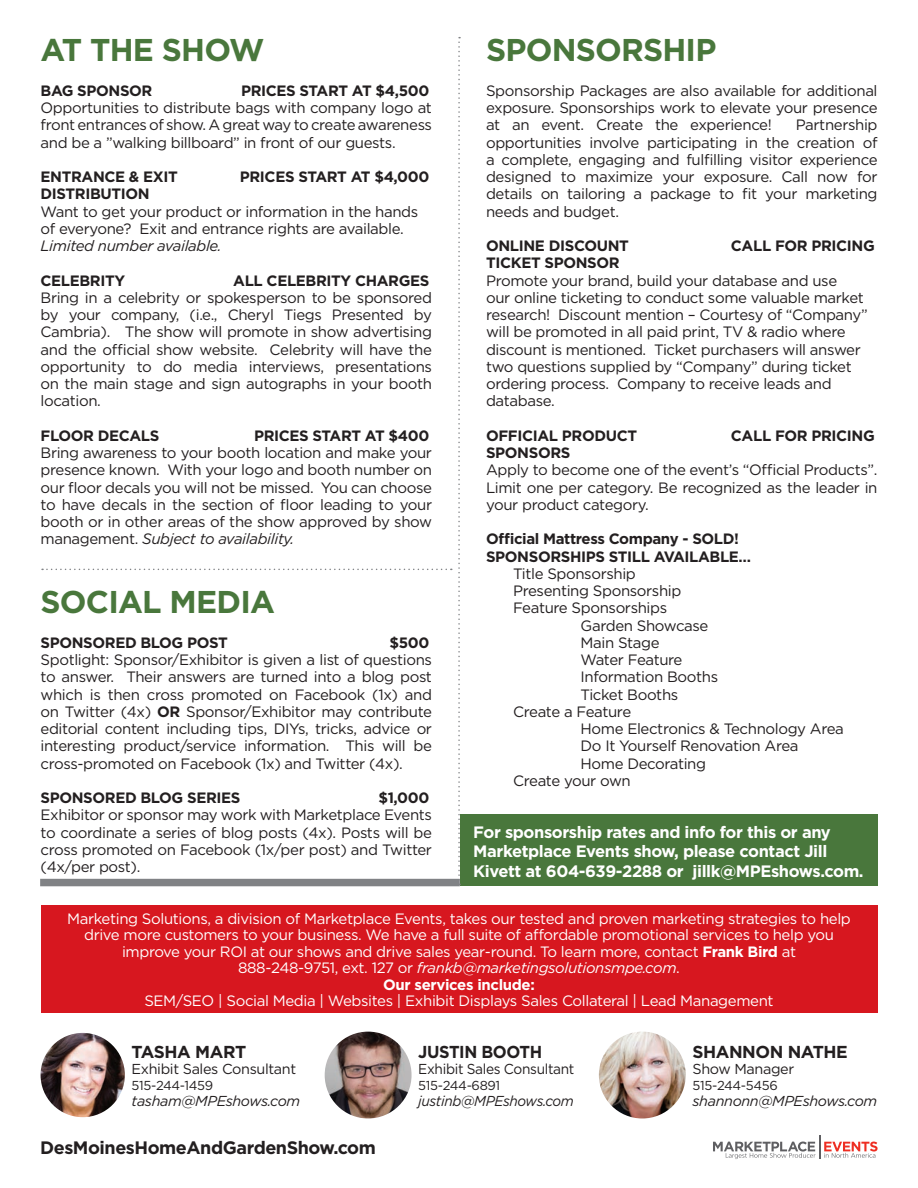
<style>
.page{position:relative;width:918px;height:1188px;background:#fff}
.page>*{position:absolute;margin:0;border:0;box-sizing:border-box;transform-origin:0 0}
.t1{font:700 31.5px "Gotham";letter-spacing:-.025em;color:#49773c}
.t2{font:700 18px "Gotham";letter-spacing:-.025em;color:#231f20}
.t3{font:700 17.25px "Gotham";letter-spacing:-.025em;color:#231f20}
.t4{font:700 17.25px "Gotham";letter-spacing:-.025em;color:#231f20;scale:.95 1}
.t5{font:700 16.5px/19.5px "Gotham";letter-spacing:-.025em;color:#fff}
.t6{font:15px/17.2px "Gotham";letter-spacing:-.025em;color:#231f20;text-align:justify}
.t7{font:15px/16.5px "Gotham";letter-spacing:-.025em;color:#fff;text-align:center}
.t8{font:700 15px/17.2px "Gotham";letter-spacing:-.025em;color:#231f20}
.t9{font:italic 15px "Gotham";letter-spacing:-.025em;color:#231f20}
.t10{font:italic 14.4px "Gotham";letter-spacing:-.025em;color:#231f20}
.t11{font:14.4px "Gotham";letter-spacing:-.025em;color:#231f20}
.t12{font:14.4px "Gotham";letter-spacing:-.025em;color:#231f20;scale:.95 1}
.t13{font:italic 14.4px "Gotham";letter-spacing:-.025em;color:#231f20;scale:.95 1}
.t14{font:12.9px "Gotham";letter-spacing:-.025em;color:#231f20}
.s1{font-style:italic}
.s2{font-weight:700}
</style>
<div class="page">
<div style="left:460px;top:815px;width:418px;height:71px;background:#49773c"></div>
<hr style="left:819px;top:1135px;width:2px;height:23px;background:#5f5f62">
<svg style="left:713px;top:1142px;width:103px;height:17px"></svg>
<svg style="left:824px;top:1142px;width:54px;height:16px"></svg>
<svg style="left:42px;top:569px;width:410px;height:1px"></svg>
<svg style="left:458px;top:37px;width:2px;height:842px"></svg>
<div style="left:40px;top:879px;width:420px;height:7px;background:#808285"></div>
<div style="left:41px;top:905px;width:837px;height:108px;background:#d7171f"></div>
<img style="left:599px;top:1032px;width:87px;height:86px;border-radius:43px">
<img style="left:41px;top:1033px;width:84px;height:84px;border-radius:42px">
<img style="left:325px;top:1032px;width:87px;height:86px;border-radius:43px">
<h1 class="t1" style="left:41px;top:29px;width:225px">AT THE SHOW</h1>
<p class="t8" style="left:41px;top:82px;width:113px">BAG SPONSOR</p>
<p class="t8" style="left:241px;top:82px;width:190px">PRICES START AT $4,500</p>
<p class="t6" style="left:41px;top:99px;width:393px">Opportunities to distribute bags with company logo at front entrances of show. A great way to create awareness and be a ”walking billboard” in front of our guests.</p>
<p class="t8" style="left:41px;top:168px;width:139px">ENTRANCE &amp; EXIT</p>
<p class="t8" style="left:240px;top:168px;width:191px">PRICES START AT $4,000</p>
<p class="t8" style="left:41px;top:185px;width:111px">DISTRIBUTION</p>
<p class="t6" style="left:41px;top:202px;width:379px">Want to get your product or information in the hands of everyone? Exit and entrance rights are available.</p>
<p class="t9" style="left:41px;top:236px;width:183px">Limited number available.</p>
<p class="t8" style="left:41px;top:272px;width:86px">CELEBRITY</p>
<p class="t8" style="left:233px;top:272px;width:198px">ALL CELEBRITY CHARGES</p>
<p class="t6" style="left:41px;top:289px;width:393px">Bring in a celebrity or spokesperson to be sponsored by your company, (i.e., Cheryl Tiegs Presented by Cambria). The show will promote in show advertising and the official show website. Celebrity will have the opportunity to do media interviews, presentations on the main stage and sign autographs in your booth location.</p>
<p class="t8" style="left:41px;top:427px;width:120px">FLOOR DECALS</p>
<p class="t8" style="left:254px;top:427px;width:177px">PRICES START AT $400</p>
<p class="t6" style="left:41px;top:444px;width:393px">Bring awareness to your booth location and make your presence known. With your logo and booth number on our floor decals you will not be missed. You can choose to have decals in the section of floor leading to your booth or in other areas of the show approved by show management. <span class="s1">Subject to availability.</span></p>
<h1 class="t1" style="left:41px;top:581px;width:236px">SOCIAL MEDIA</h1>
<p class="t8" style="left:41px;top:634px;width:189px">SPONSORED BLOG POST</p>
<p class="t8" style="left:389px;top:634px;width:41px">$500</p>
<p class="t6" style="left:41px;top:651px;width:393px">Spotlight: Sponsor/Exhibitor is given a list of questions to answer. Their answers are turned into a blog post which is then cross promoted on Facebook (1x) and on Twitter (4x) <span class="s2">OR</span> Sponsor/Exhibitor may contribute editorial content including tips, DIYs, tricks, advice or interesting product/service information. This will be cross-promoted on Facebook (1x) and Twitter (4x).</p>
<p class="t8" style="left:41px;top:789px;width:201px">SPONSORED BLOG SERIES</p>
<p class="t8" style="left:378px;top:789px;width:52px">$1,000</p>
<p class="t6" style="left:41px;top:806px;width:393px">Exhibitor or sponsor may work with Marketplace Events to coordinate a series of blog posts (4x). Posts will be cross promoted on Facebook (1x/per post) and Twitter (4x/per post).</p>
<h1 class="t1" style="left:486px;top:29px;width:232px">SPONSORSHIP</h1>
<p class="t6" style="left:486px;top:82px;width:393px">Sponsorship Packages are also available for additional exposure. Sponsorships work to elevate your presence at an event. Create the experience!</p>
<p class="t6" style="left:486px;top:116px;width:393px;text-indent:310px">Partnership opportunities involve participating in the creation of a complete, engaging and fulfilling visitor experience designed to maximize your exposure. Call now for details on tailoring a package to fit your marketing needs and budget.</p>
<p class="t8" style="left:486px;top:237px;width:144px">ONLINE DISCOUNT</p>
<p class="t8" style="left:731px;top:237px;width:145px">CALL FOR PRICING</p>
<p class="t8" style="left:486px;top:254px;width:135px">TICKET SPONSOR</p>
<p class="t6" style="left:486px;top:271px;width:383px;text-align:left">Promote your brand, build your database and use<br>our online ticketing to conduct some valuable market research! Discount mention – Courtesy of “Company” will be promoted in all paid print, TV &amp; radio where discount is mentioned. Ticket purchasers will answer two questions supplied by “Company” during ticket ordering process. Company to receive leads and database.</p>
<p class="t8" style="left:486px;top:427px;width:153px">OFFICIAL PRODUCT</p>
<p class="t8" style="left:731px;top:427px;width:145px">CALL FOR PRICING</p>
<p class="t8" style="left:486px;top:444px;width:86px">SPONSORS</p>
<p class="t6" style="left:486px;top:461px;width:393px">Apply to become one of the event’s “Official Products”.<br>Limit one per category. Be recognized as the leader in your product category.</p>
<p class="t8" style="left:486px;top:530px;width:267px">Official Mattress Company - SOLD!<br>SPONSORSHIPS STILL AVAILABLE…</p>
<p class="t6" style="left:513px;top:565px;width:124px">Title Sponsorship</p>
<p class="t6" style="left:513px;top:582px;width:170px">Presenting Sponsorship</p>
<p class="t6" style="left:513px;top:599px;width:156px">Feature Sponsorships</p>
<p class="t6" style="left:581px;top:616px;width:129px">Garden Showcase</p>
<p class="t6" style="left:581px;top:634px;width:81px">Main Stage</p>
<p class="t6" style="left:581px;top:651px;width:103px">Water Feature</p>
<p class="t6" style="left:581px;top:668px;width:139px">Information Booths</p>
<p class="t6" style="left:581px;top:685px;width:99px">Ticket Booths</p>
<p class="t6" style="left:513px;top:703px;width:120px">Create a Feature</p>
<p class="t6" style="left:581px;top:720px;width:265px">Home Electronics &amp; Technology Area</p>
<p class="t6" style="left:581px;top:737px;width:220px">Do It Yourself Renovation Area</p>
<p class="t6" style="left:581px;top:754px;width:127px">Home Decorating</p>
<p class="t6" style="left:513px;top:772px;width:119px">Create your own</p>
<p class="t5" style="left:473px;top:822px;width:392px">For sponsorship rates and info for this or any<br>Marketplace Events show, please contact Jill<br>Kivett at 604-639-2288 or jillk@MPEshows.com.</p>
<p class="t7" style="left:67px;top:910px;width:785px">Marketing Solutions, a division of Marketplace Events, takes our tested and proven marketing strategies to help drive more customers to your business. We have a full suite of affordable promotional services to help you improve your ROI at our shows and drive sales year-round. To learn more, contact <span class="s2">Frank Bird</span> at<br>888-248-9751, ext. 127 or <span class="s1">frankb@marketingsolutionsmpe.com</span>.<br><span class="s2">Our services include:</span></p>
<p class="t7" style="left:144px;top:992px;width:631px">SEM/SEO | Social Media | Websites | Exhibit Displays Sales Collateral | Lead Management</p>
<p class="t3" style="left:692px;top:1041px;width:157px">SHANNON NATHE</p>
<p class="t11" style="left:692px;top:1060px;width:103px">Show Manager</p>
<p class="t14" style="left:692px;top:1077px;width:87px">515-244-5456</p>
<p class="t10" style="left:692px;top:1091px;width:186px">shannonn@MPEshows.com</p>
<p class="t4" style="left:418px;top:1041px;width:132px">JUSTIN BOOTH</p>
<p class="t12" style="left:418px;top:1060px;width:166px">Exhibit Sales Consultant</p>
<p class="t14" style="left:418px;top:1077px;width:83px">515-244-6891</p>
<p class="t13" style="left:418px;top:1091px;width:165px">justinb@MPEshows.com</p>
<p class="t3" style="left:132px;top:1041px;width:116px">TASHA MART</p>
<p class="t11" style="left:132px;top:1060px;width:166px">Exhibit Sales Consultant</p>
<p class="t14" style="left:132px;top:1077px;width:83px">515-244-1459</p>
<p class="t10" style="left:132px;top:1091px;width:170px">tasham@MPEshows.com</p>
<p class="t2" style="left:40px;top:1136px;width:337px">DesMoinesHomeAndGardenShow.com</p>
</div>
